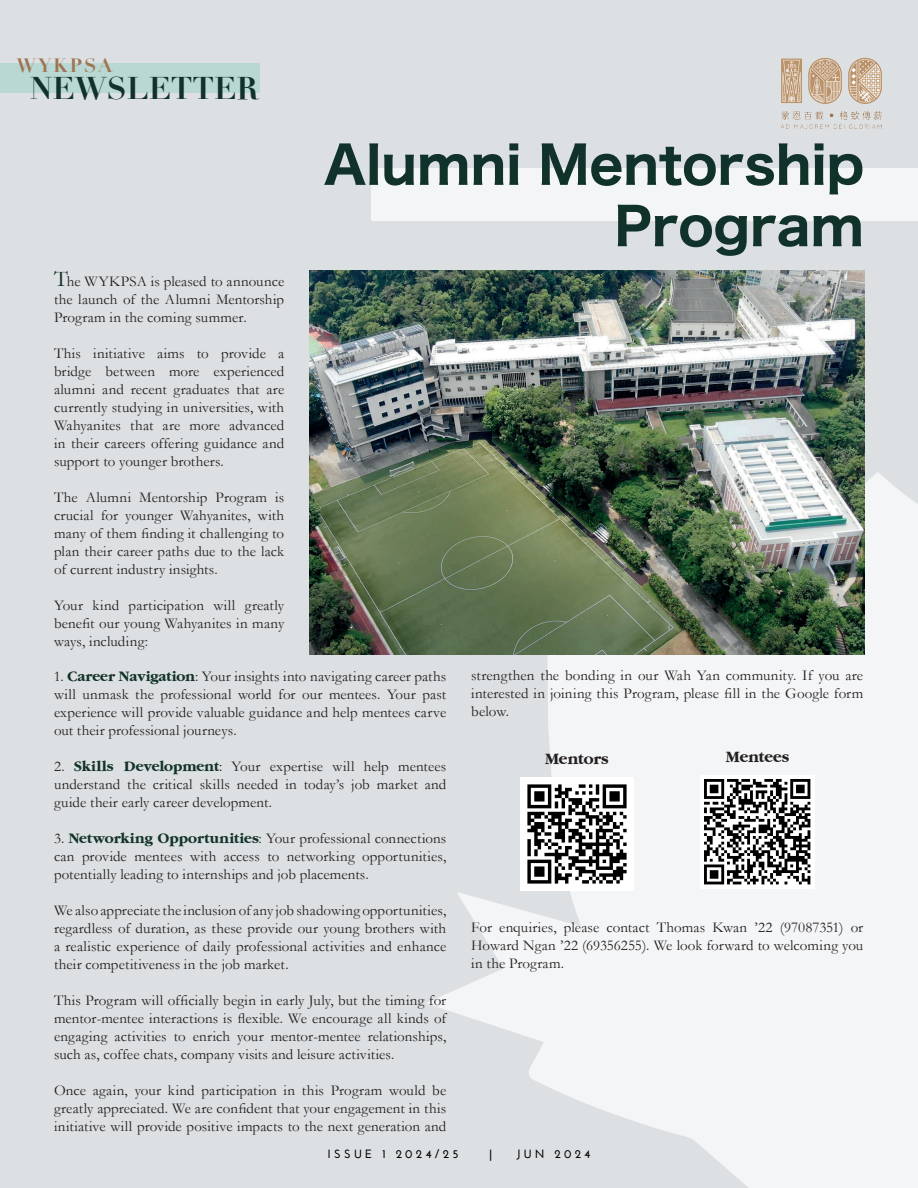
<style>
.page{position:relative;width:918px;height:1188px;background:#dce0e2}
.page>*{position:absolute;margin:0;border:0;box-sizing:border-box;transform-origin:0 0}
.t1{font:51px/61.3px "Hiragino Sans W7";color:#11322a;text-align:right}
.t2{font:700 30.75px "Didot";color:#11322a}
.t3{font:700 18.9px "Didot";letter-spacing:.1em;color:#9e7550}
.t4{font:700 16.5px "Garamond";color:#231f20}
.t5{font:15px/18px "Garamond";letter-spacing:.005em;color:#231f20;text-align:justify}
.t6{font:700 12px "Josefin Sans";letter-spacing:.27em;color:#000001}
.s1{font-size:22.5px;color:#13342b}
.s2{font-weight:700;color:#12322a}
</style>
<div class="page">
<div style="left:0;top:63px;width:260px;height:29px;background:#b9d8d4"></div>
<img style="left:428px;top:473px;width:490px;height:715px">
<img style="left:780px;top:57px;width:102px;height:72px">
<img style="left:701px;top:775px;width:113px;height:114px">
<img style="left:520px;top:777px;width:114px;height:114px">
<div style="left:372px;top:168px;width:546px;height:52px;background:#f4f5f6"></div>
<img style="left:309px;top:271px;width:555px;height:383px">
<p class="t3" style="left:17px;top:54px;width:97px">WYKPSA</p>
<h2 class="t2" style="left:30px;top:68px;width:230px">NEWSLETTER</h2>
<h1 class="t1" style="left:324px;top:136px;width:542px">Alumni Mentorship<br>Program</h1>
<p class="t5" style="left:54px;top:271px;width:232px"><span class="s1">T</span>he WYKPSA is pleased to announce the launch of the Alumni Mentorship Program in the coming summer.</p>
<p class="t5" style="left:54px;top:343px;width:232px">This initiative aims to provide a bridge between more experienced alumni and recent graduates that are currently studying in universities, with Wahyanites that are more advanced in their careers offering guidance and support to younger brothers.</p>
<p class="t5" style="left:54px;top:487px;width:232px">The Alumni Mentorship Program is crucial for younger Wahyanites, with many of them finding it challenging to plan their career paths due to the lack of current industry insights.</p>
<p class="t5" style="left:54px;top:595px;width:232px">Your kind participation will greatly benefit our young Wahyanites in many ways, including:</p>
<p class="t5" style="left:54px;top:667px;width:394px">1. <span class="s2">Career Navigation</span>: Your insights into navigating career paths will unmask the professional world for our mentees. Your past experience will provide valuable guidance and help mentees carve out their professional journeys.</p>
<p class="t5" style="left:54px;top:757px;width:394px">2. <span class="s2">Skills Development</span>: Your expertise will help mentees understand the critical skills needed in today’s job market and guide their early career development.</p>
<p class="t5" style="left:54px;top:829px;width:394px">3. <span class="s2">Networking Opportunities</span>: Your professional connections can provide mentees with access to networking opportunities, potentially leading to internships and job placements.</p>
<p class="t5" style="left:54px;top:901px;width:394px">We also appreciate the inclusion of any job shadowing opportunities, regardless of duration, as these provide our young brothers with a realistic experience of daily professional activities and enhance their competitiveness in the job market.</p>
<p class="t5" style="left:54px;top:991px;width:394px">This Program will officially begin in early July, but the timing for mentor-mentee interactions is flexible. We encourage all kinds of engaging activities to enrich your mentor-mentee relationships, such as, coffee chats, company visits and leisure activities.</p>
<p class="t5" style="left:54px;top:1081px;width:394px">Once again, your kind participation in this Program would be greatly appreciated. We are confident that your engagement in this initiative will provide positive impacts to the next generation and</p>
<p class="t5" style="left:471px;top:666px;width:394px">strengthen the bonding in our Wah Yan community. If you are interested in joining this Program, please fill in the Google form below.</p>
<p class="t4" style="left:545px;top:749px;width:65px">Mentors</p>
<p class="t4" style="left:726px;top:747px;width:65px">Mentees</p>
<p class="t5" style="left:471px;top:918px;width:394px">For enquiries, please contact Thomas Kwan ’22 (97087351) or Howard Ngan ’22 (69356255). We look forward to welcoming you in the Program.</p>
<p class="t6" style="left:328px;top:1147px;width:133px">ISSUE 1 2024/25</p>
<p class="t6" style="left:489px;top:1147px;width:5px">|</p>
<p class="t6" style="left:516px;top:1147px;width:76px">JUN 2024</p>
</div>
